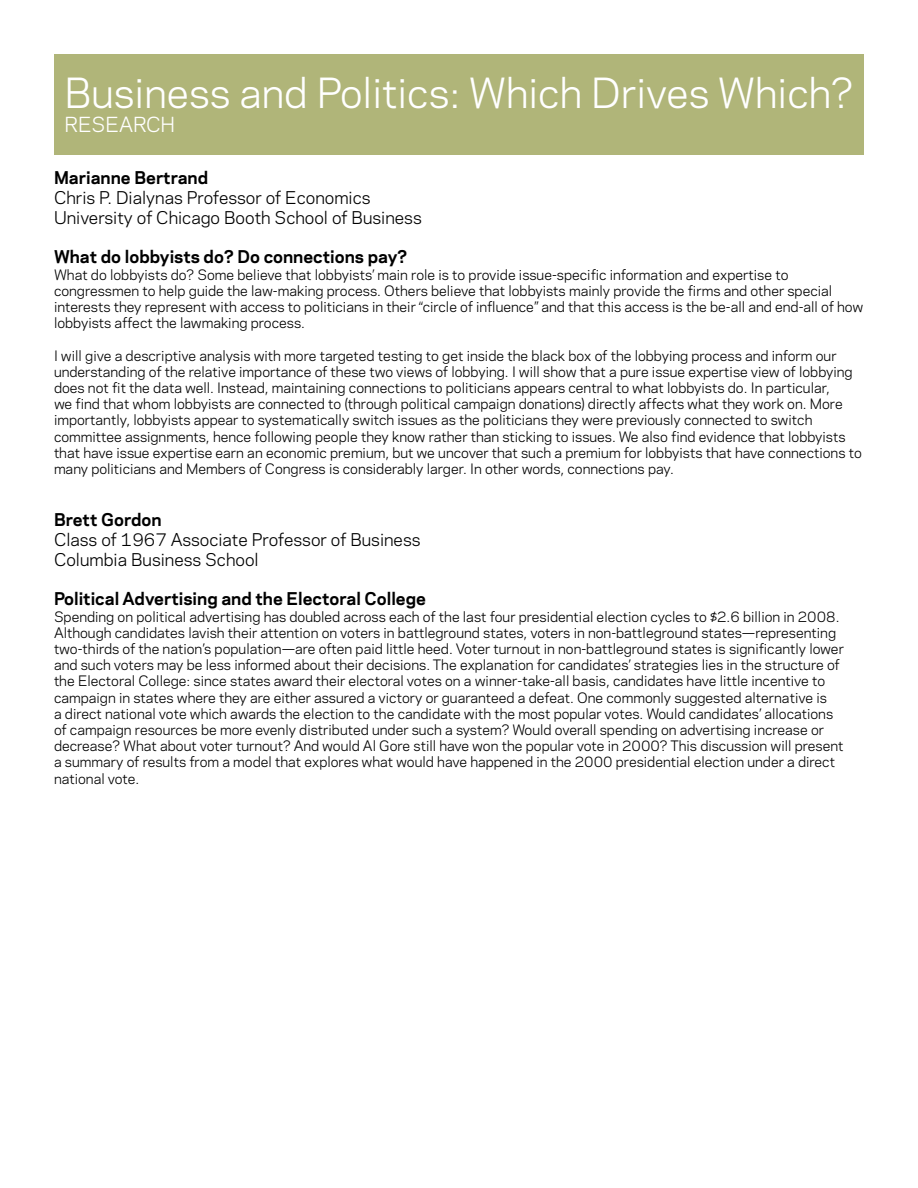
<style>
.page{position:relative;width:918px;height:1188px;background:#fff}
.page>*{position:absolute;margin:0;border:0;box-sizing:border-box;transform-origin:0 0}
.t1{font:39px "Galaxie Polaris";color:#fff}
.t2{font:19.5px "Galaxie Polaris";color:#fff}
.t3{font:16.5px/19.8px "Galaxie Polaris";color:#000}
.t4{font:700 16.5px "Galaxie Polaris";color:#000}
.t5{font:13.5px/16.2px "Galaxie Polaris";color:#000}
</style>
<div class="page">
<div style="left:54px;top:54px;width:810px;height:101px;background:#b0b579"></div>
<h1 class="t1" style="left:64px;top:68px;width:790px">Business and Politics: Which Drives Which?</h1>
<h2 class="t2" style="left:64px;top:111px;width:112px">Research</h2>
<p class="t4" style="left:54px;top:167px;width:156px">Marianne Bertrand</p>
<p class="t3" style="left:54px;top:187px;width:369px">Chris P. Dialynas Professor of Economics<br>University of Chicago Booth School of Business</p>
<p class="t4" style="left:54px;top:246px;width:355px">What do lobbyists do? Do connections pay?</p>
<p class="t5" style="left:54px;top:266px;width:811px">What do lobbyists do? Some believe that lobbyists’ main role is to provide issue-specific information and expertise to congressmen to help guide the law-making process. Others believe that lobbyists mainly provide the firms and other special interests they represent with access to politicians in their “circle of influence” and that this access is the be-all and end-all of how lobbyists affect the lawmaking process.</p>
<p class="t5" style="left:54px;top:347px;width:809px">I will give a descriptive analysis with more targeted testing to get inside the black box of the lobbying process and inform our understanding of the relative importance of these two views of lobbying. I will show that a pure issue expertise view of lobbying does not fit the data well. Instead, maintaining connections to politicians appears central to what lobbyists do. In particular,<br>we find that whom lobbyists are connected to (through political campaign donations) directly affects what they work on. More importantly, lobbyists appear to systematically switch issues as the politicians they were previously connected to switch committee assignments, hence following people they know rather than sticking to issues. We also find evidence that lobbyists that have issue expertise earn an economic premium, but we uncover that such a premium for lobbyists that have connections to many politicians and Members of Congress is considerably larger. In other words, connections pay.</p>
<p class="t4" style="left:54px;top:509px;width:109px">Brett Gordon</p>
<p class="t3" style="left:54px;top:529px;width:368px">Class of 1967 Associate Professor of Business<br>Columbia Business School</p>
<p class="t4" style="left:54px;top:588px;width:374px">Political Advertising and the Electoral College</p>
<p class="t5" style="left:54px;top:608px;width:792px">Spending on political advertising has doubled across each of the last four presidential election cycles to $2.6 billion in 2008.<br>Although candidates lavish their attention on voters in battleground states, voters in non-battleground states—representing two-thirds of the nation’s population—are often paid little heed. Voter turnout in non-battleground states is significantly lower and such voters may be less informed about their decisions. The explanation for candidates’ strategies lies in the structure of the E lectoral College: since states award their electoral votes on a winner-take-all basis, candidates have little incentive to campaign in states where they are either assured a victory or guaranteed a defeat. One commonly suggested alternative is<br>a direct national vote which awards the election to the candidate with the most popular votes. Would candidates’ allocations of campaign resources be more evenly distributed under such a system? Would overall spending on advertising increase or decrease? What about voter turnout? And would Al Gore still have won the popular vote in 2000? This discussion will present a summary of results from a model that explores what would have happened in the 2000 presidential election under a direct national vote.</p>
</div>
